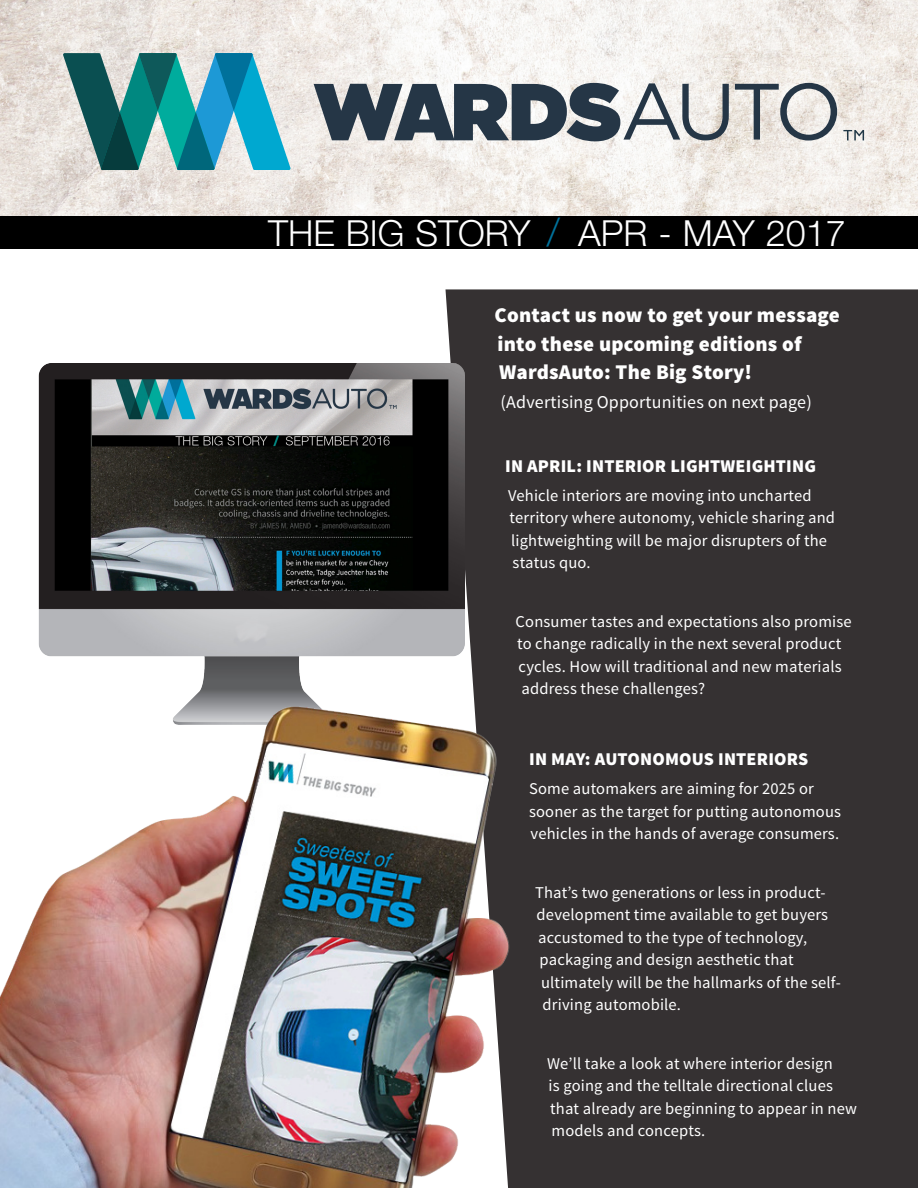
<style>
.page{position:relative;width:918px;height:1188px;background:#fff}
.page>*{position:absolute;margin:0;border:0;box-sizing:border-box;transform-origin:0 0}
.TOC-Volume{font:300 36px "Helvetica Neue";color:#fff}
.t1{font:900 21px/28.5px "Source Sans Pro";letter-spacing:.01em;color:#fff}
.t2{font:900 18px "Source Sans Pro";letter-spacing:.01em;color:#fff}
.t3{font:18px "Source Sans Pro";letter-spacing:.01em;color:#fff}
.t4{font:16.5px/22.5px "Source Sans Pro";letter-spacing:.01em;color:#fff}
.s1{font-size:39px;color:#00719b}
</style>
<div class="page">
<img style="left:0;top:0;width:918px;height:216px">
<svg style="left:314px;top:83px;width:415px;height:58px"></svg>
<svg style="left:735px;top:83px;width:102px;height:58px;background:#b8b9b9"></svg>
<svg style="left:63px;top:53px;width:228px;height:117px;background:#54a1aa"></svg>
<svg style="left:843px;top:130px;width:21px;height:10px"></svg>
<div style="left:0;top:216px;width:918px;height:33px;background:#000"></div>
<div style="left:446px;top:289px;width:472px;height:899px;background:#353132"></div>
<img style="left:38px;top:364px;width:426px;height:334px">
<img style="left:0;top:698px;width:510px;height:490px">
<p class="TOC-Volume" style="left:268px;top:211px;width:579px">THE BIG STORY <span class="s1">/</span> APR - MAY 2017</p>
<p class="t1" style="left:495px;top:302px;width:347px">Contact us now to get your message into these upcoming editions of<br>WardsAuto: The Big Story!</p>
<p class="t3" style="left:501px;top:391px;width:313px">(Advertising Opportunities on next page)</p>
<p class="t2" style="left:505px;top:454px;width:312px">IN APRIL: INTERIOR LIGHTWEIGHTING</p>
<p class="t4" style="left:508px;top:484px;width:328px">Vehicle interiors are moving into uncharted territory where autonomy, vehicle sharing and lightweighting will be major disrupters of the status quo.</p>
<p class="t4" style="left:516px;top:610px;width:338px">Consumer tastes and expectations also promise to change radically in the next several product cycles. How will traditional and new materials address these challenges?</p>
<p class="t2" style="left:529px;top:747px;width:281px">IN MAY: AUTONOMOUS INTERIORS</p>
<p class="t4" style="left:529px;top:778px;width:313px">Some automakers are aiming for 2025 or sooner as the target for putting autonomous vehicles in the hands of average consumers.</p>
<p class="t4" style="left:535px;top:881px;width:292px">That’s two generations or less in product-</p>
<p class="t4" style="left:537px;top:904px;width:293px">development time available to get buyers</p>
<p class="t4" style="left:538px;top:926px;width:271px">accustomed to the type of technology,</p>
<p class="t4" style="left:540px;top:949px;width:256px">packaging and design aesthetic that</p>
<p class="t4" style="left:541px;top:971px;width:301px">ultimately will be the hallmarks of the self-</p>
<p class="t4" style="left:543px;top:994px;width:140px">driving automobile.</p>
<p class="t4" style="left:547px;top:1052px;width:311px">We’ll take a look at where interior design<br>is going and the telltale directional clues that already are beginning to appear in new models and concepts.</p>
</div>
